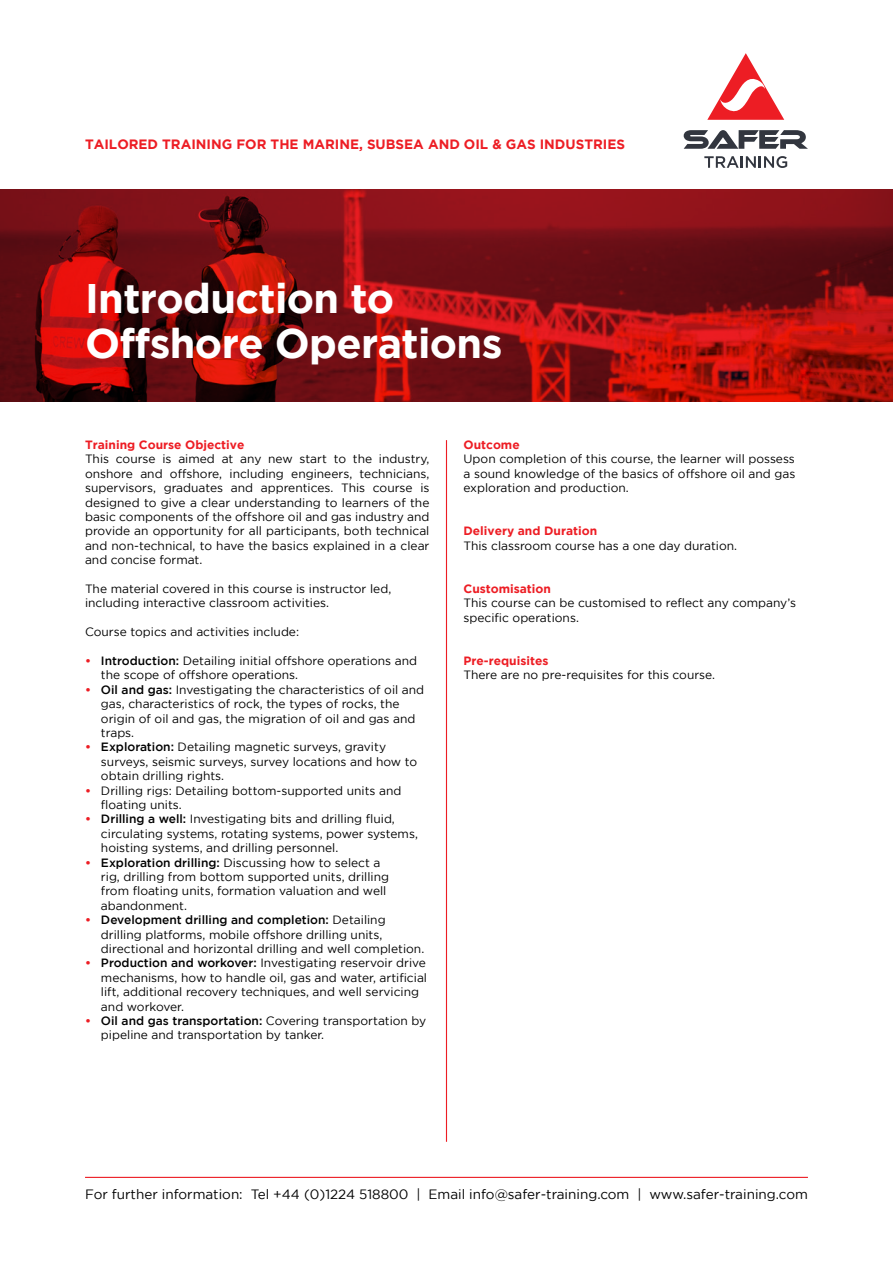
<style>
.page{position:relative;width:893px;height:1263px;background:#fff}
.page>*{position:absolute;margin:0;border:0;box-sizing:border-box;transform-origin:0 0}
.t1{font:700 41.25px/45px "Gotham";letter-spacing:-.015em;color:#fff}
.t2{font:13.5px "Gotham";color:#000}
.t3{font:700 13.5px "Gotham";color:#ed1d24}
.t4{font:12px/14.4px "Gotham";color:#000}
.t5{font:700 12px "Gotham";color:#ed1d24}
.s1{font-weight:700;color:#ed1d24}
.s2{font-weight:500}
</style>
<div class="page">
<svg style="left:0;top:189px;width:893px;height:213px;background:#850f12"></svg>
<hr style="left:446px;top:440px;width:1px;height:702px;background:#ed1d24">
<hr style="left:85px;top:1177px;width:723px;height:1px;background:#ed1d24">
<svg style="left:707px;top:53px;width:77px;height:67px"></svg>
<svg style="left:684px;top:130px;width:124px;height:19px"></svg>
<svg style="left:704px;top:156px;width:83px;height:12px"></svg>
<p class="t3" style="left:85px;top:136px;width:542px">TAILORED TRAINING FOR THE MARINE, SUBSEA AND OIL &amp; GAS INDUSTRIES</p>
<h1 class="t1" style="left:85px;top:275px;width:419px">Introduction to<br>Offshore Operations</h1>
<p class="t5" style="left:85px;top:438px;width:161px">Training Course Objective</p>
<p class="t4" style="left:85px;top:452px;width:346px;text-align:justify">This course is aimed at any new start to the industry, onshore and offshore, including engineers, technicians, supervisors, graduates and apprentices. This course is designed to give a clear understanding to learners of the basic components of the offshore oil and gas industry and provide an opportunity for all participants, both technical and non-technical, to have the basics explained in a clear and concise format.</p>
<p class="t4" style="left:85px;top:581px;width:308px">The material covered in this course is instructor led, including interactive classroom activities.</p>
<p class="t4" style="left:85px;top:624px;width:216px">Course topics and activities include:</p>
<p class="t4" style="left:101px;top:653px;width:318px;text-indent:-16px"><span class="s1">•</span> <span class="s2">Introduction:</span> Detailing initial offshore operations and the scope of offshore operations.</p>
<p class="t4" style="left:101px;top:682px;width:325px;text-indent:-16px"><span class="s1">•</span> <span class="s2">Oil and gas:</span> Investigating the characteristics of oil and gas, characteristics of rock, the types of rocks, the origin of oil and gas, the migration of oil and gas and traps.</p>
<p class="t4" style="left:101px;top:740px;width:318px;text-indent:-16px"><span class="s1">•</span> <span class="s2">Exploration:</span> Detailing magnetic surveys, gravity surveys, seismic surveys, survey locations and how to obtain drilling rights.</p>
<p class="t4" style="left:101px;top:783px;width:302px;text-indent:-16px"><span class="s1">•</span> Drilling rigs: Detailing bottom-supported units and floating units.</p>
<p class="t4" style="left:101px;top:812px;width:318px;text-indent:-16px"><span class="s1">•</span> <span class="s2">Drilling a well:</span> Investigating bits and drilling fluid, circulating systems, rotating systems, power systems, hoisting systems, and drilling personnel.</p>
<p class="t4" style="left:101px;top:855px;width:290px;text-indent:-16px"><span class="s1">•</span> <span class="s2">Exploration drilling:</span> Discussing how to select a rig, drilling from bottom supported units, drilling from floating units, formation valuation and well abandonment.</p>
<p class="t4" style="left:101px;top:912px;width:325px;text-indent:-16px"><span class="s1">•</span> <span class="s2">Development drilling and completion:</span> Detailing drilling platforms, mobile offshore drilling units, directional and horizontal drilling and well completion.</p>
<p class="t4" style="left:101px;top:956px;width:328px;text-indent:-16px"><span class="s1">•</span> <span class="s2">Production and workover:</span> Investigating reservoir drive mechanisms, how to handle oil, gas and water, artificial lift, additional recovery techniques, and well servicing and workover.</p>
<p class="t4" style="left:101px;top:1013px;width:327px;text-indent:-16px"><span class="s1">•</span> <span class="s2">Oil and gas transportation:</span> Covering transportation by pipeline and transportation by tanker.</p>
<p class="t5" style="left:463px;top:438px;width:58px">Outcome</p>
<p class="t4" style="left:463px;top:452px;width:333px;text-align:justify">Upon completion of this course, the learner will possess a sound knowledge of the basics of offshore oil and gas exploration and production.</p>
<p class="t5" style="left:463px;top:524px;width:135px">Delivery and Duration</p>
<p class="t4" style="left:463px;top:538px;width:275px">This classroom course has a one day duration.</p>
<p class="t5" style="left:463px;top:582px;width:89px">Customisation</p>
<p class="t4" style="left:463px;top:596px;width:334px">This course can be customised to reflect any company’s specific operations.</p>
<p class="t5" style="left:463px;top:654px;width:86px">Pre-requisites</p>
<p class="t4" style="left:463px;top:668px;width:253px">There are no pre-requisites for this course.</p>
<p class="t2" style="left:85px;top:1187px;width:724px">For further information: Tel +44 (0)1224 518800 | Email info@safer-training.com | www.safer-training.com</p>
</div>
